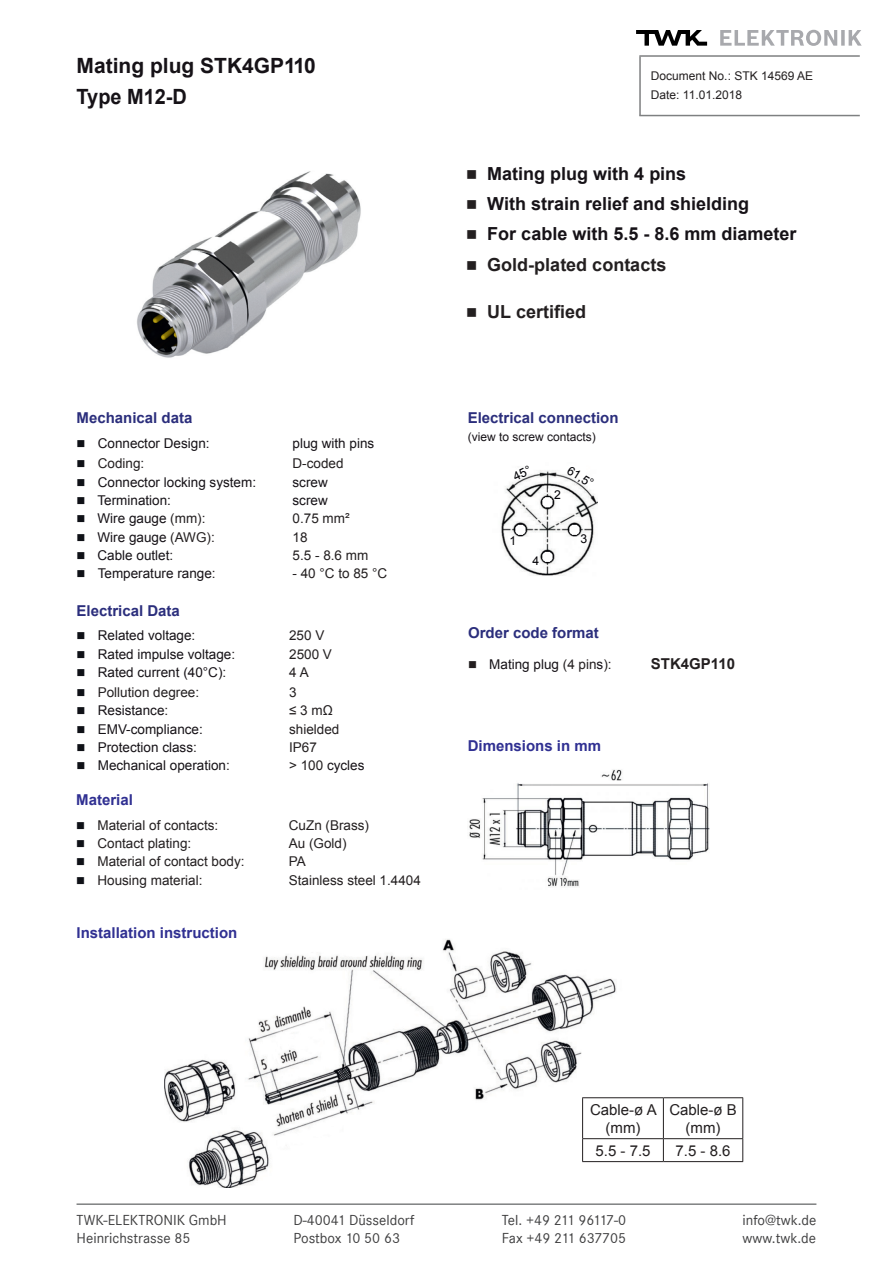
<style>
.page{position:relative;width:893px;height:1263px;background:#fff}
.page>*{position:absolute;margin:0;border:0;box-sizing:border-box;transform-origin:0 0}
.t1{font:700 21px/30.8px "Arial";color:#161217}
.t2{font:700 18px "Arial";color:#161217}
.t3{font:700 18px "Arial";color:#231f20}
.t4{font:15px "Corporate S";color:#3e3e3f}
.t5{font:700 15px "Arial";color:#2b2e7c}
.t6{font:700 15px "Arial";color:#303092}
.t7{font:15px/18px "Arial";color:#231f20;text-align:center}
.t8{font:15px "Corporate S";letter-spacing:-.065em;color:#3e3e3f}
.t9{font:700 15px "Arial";color:#231f20}
.t10{font:13.5px "Arial";color:#161217}
.t11{font:13.5px "Arial";color:#231f20}
.t12{font:12.15px "Arial";color:#010005}
.t13{font:12px/18.6px "Arial";color:#231f20}
.t14{font:12px "Arial";color:#161217}
.s1{color:#0f1117}
.s2{color:#231f20}
</style>
<div class="page">
<hr style="left:77px;top:1203px;width:739px;height:2px;background:#7e8081">
<hr style="left:639px;top:57px;width:2px;height:59px;background:#7e8081">
<hr style="left:639px;top:55px;width:221px;height:2px;background:#7e8081">
<svg style="left:636px;top:30px;width:71px;height:16px"></svg>
<svg style="left:720px;top:30px;width:142px;height:16px"></svg>
<hr style="left:639px;top:115px;width:221px;height:1px;background:#7e8081">
<img style="left:500px;top:470px;width:98px;height:106px">
<img style="left:469px;top:769px;width:241px;height:118px">
<img style="left:165px;top:939px;width:459px;height:249px">
<hr style="left:582px;top:1097px;width:81px;height:1px;background:#231f20">
<hr style="left:582px;top:1098px;width:1px;height:40px;background:#231f20">
<hr style="left:663px;top:1097px;width:80px;height:1px;background:#231f20">
<hr style="left:663px;top:1098px;width:1px;height:40px;background:#231f20">
<hr style="left:742px;top:1098px;width:1px;height:40px;background:#231f20">
<hr style="left:582px;top:1138px;width:81px;height:1px;background:#231f20">
<svg style="left:582px;top:1139px;width:1px;height:22px"></svg>
<hr style="left:663px;top:1138px;width:80px;height:1px;background:#231f20">
<svg style="left:663px;top:1139px;width:1px;height:22px"></svg>
<svg style="left:742px;top:1139px;width:1px;height:22px"></svg>
<hr style="left:582px;top:1161px;width:81px;height:1px;background:#231f20">
<hr style="left:663px;top:1161px;width:80px;height:1px;background:#231f20">
<img style="left:137px;top:171px;width:224px;height:187px">
<svg style="left:512px;top:470px;width:17px;height:11px"></svg>
<h1 class="t1" style="left:77px;top:51px;width:241px">Mating plug STK4GP110<br>Type M12-D</h1>
<p class="t5" style="left:77px;top:408px;width:117px">Mechanical data</p>
<p class="t10" style="left:77px;top:434px;width:135px"><span class="s1">■</span> Connector Design:</p>
<p class="t10" style="left:293px;top:434px;width:83px">plug with pins</p>
<p class="t11" style="left:77px;top:455px;width:69px"><span class="s1">■</span> Coding:</p>
<p class="t11" style="left:293px;top:455px;width:53px">D-coded</p>
<p class="t10" style="left:77px;top:473px;width:181px"><span class="s1">■</span> Connector locking system:</p>
<p class="t10" style="left:293px;top:473px;width:37px">screw</p>
<p class="t10" style="left:77px;top:491px;width:96px"><span class="s1">■</span> Termination:</p>
<p class="t10" style="left:293px;top:491px;width:37px">screw</p>
<p class="t10" style="left:77px;top:510px;width:130px"><span class="s1">■</span> Wire gauge <span class="s2">(mm):</span></p>
<p class="t11" style="left:293px;top:510px;width:59px">0.75 mm²</p>
<p class="t10" style="left:77px;top:528px;width:140px"><span class="s1">■</span> Wire gauge <span class="s2">(AWG):</span></p>
<p class="t11" style="left:293px;top:528px;width:17px">18</p>
<p class="t10" style="left:77px;top:546px;width:98px"><span class="s1">■</span> Cable outlet<span class="s2">:</span></p>
<p class="t11" style="left:293px;top:546px;width:77px">5.5 - 8.6 mm</p>
<p class="t10" style="left:77px;top:565px;width:141px"><span class="s1">■</span> Temperature range<span class="s2">:</span></p>
<p class="t11" style="left:293px;top:565px;width:96px">- 40 °C to 85 °C</p>
<p class="t5" style="left:77px;top:600px;width:105px">Electrical Data</p>
<p class="t10" style="left:77px;top:627px;width:120px"><span class="s1">■</span> Related voltage<span class="s2">:</span></p>
<p class="t11" style="left:289px;top:627px;width:37px">250 V</p>
<p class="t10" style="left:77px;top:645px;width:160px"><span class="s1">■</span> Rated impulse voltage<span class="s2">:</span></p>
<p class="t11" style="left:289px;top:645px;width:44px">2500 V</p>
<p class="t10" style="left:77px;top:663px;width:151px"><span class="s1">■</span> Rated current (40°C)<span class="s2">:</span></p>
<p class="t11" style="left:289px;top:663px;width:21px">4 A</p>
<p class="t11" style="left:77px;top:683px;width:124px"><span class="s1">■</span> Pollution degree:</p>
<p class="t11" style="left:289px;top:683px;width:9px">3</p>
<p class="t10" style="left:77px;top:702px;width:93px"><span class="s1">■</span> Resistance<span class="s2">:</span></p>
<p class="t11" style="left:289px;top:702px;width:45px">≤3mΩ</p>
<p class="t10" style="left:77px;top:720px;width:128px"><span class="s1">■</span> EMV-compliance:</p>
<p class="t11" style="left:289px;top:720px;width:52px">shielded</p>
<p class="t10" style="left:77px;top:738px;width:122px"><span class="s1">■</span> Protection class<span class="s2">:</span></p>
<p class="t11" style="left:289px;top:738px;width:29px">IP67</p>
<p class="t10" style="left:77px;top:757px;width:155px"><span class="s1">■</span> Mechanical operation<span class="s2">:</span></p>
<p class="t10" style="left:289px;top:757px;width:77px"><span class="s2">&gt; 100</span> cycles</p>
<p class="t6" style="left:76px;top:790px;width:58px">Material</p>
<p class="t11" style="left:76px;top:816px;width:144px"><span class="s1">■</span> Material of contacts:</p>
<p class="t11" style="left:289px;top:816px;width:82px">CuZn (Brass)</p>
<p class="t11" style="left:76px;top:834px;width:117px"><span class="s1">■</span> Contact plating:</p>
<p class="t11" style="left:289px;top:834px;width:59px">Au (Gold)</p>
<p class="t11" style="left:76px;top:853px;width:170px"><span class="s1">■</span> Material of contact body:</p>
<p class="t11" style="left:289px;top:853px;width:19px">PA</p>
<p class="t11" style="left:76px;top:871px;width:128px"><span class="s1">■</span> Housing material:</p>
<p class="t11" style="left:289px;top:871px;width:134px">Stainless steel 1.4404</p>
<p class="t6" style="left:77px;top:923px;width:162px">Installation instruction</p>
<p class="t13" style="left:651px;top:67px;width:164px">Document No.: STK 14569 AE<br>Date: 11.01.2018</p>
<h2 class="t2" style="left:466px;top:162px;width:222px"><span class="s2">■</span> Mating plug with 4 pins</h2>
<h2 class="t2" style="left:466px;top:192px;width:285px"><span class="s2">■</span> With strain relief and shielding</h2>
<h2 class="t2" style="left:466px;top:222px;width:332px"><span class="s2">■</span> For cable with 5.5 - 8.6 mm diameter</h2>
<h2 class="t3" style="left:466px;top:252px;width:202px">■ Gold-plated contacts</h2>
<h2 class="t3" style="left:466px;top:299px;width:121px">■ UL certified</h2>
<p class="t5" style="left:468px;top:408px;width:152px">Electrical connection</p>
<p class="t14" style="left:468px;top:429px;width:130px">(view to screw contacts)</p>
<p class="t12" style="left:572px;top:462px;width:30px;rotate:32deg">61,5°</p>
<p class="t12" style="left:510px;top:533px;width:8px">1</p>
<p class="t12" style="left:554px;top:487px;width:8px">2</p>
<p class="t12" style="left:533px;top:553px;width:8px">4</p>
<p class="t12" style="left:580px;top:531px;width:8px">3</p>
<p class="t5" style="left:468px;top:623px;width:132px">Order code format</p>
<p class="t10" style="left:468px;top:655px;width:145px"><span class="s2">■</span> Mating plug <span class="s2">(4 pin</span>s<span class="s2">):</span></p>
<p class="t9" style="left:651px;top:653px;width:86px">STK4GP110</p>
<p class="t6" style="left:468px;top:736px;width:135px">Dimensions in mm</p>
<p class="t7" style="left:590px;top:1100px;width:68px">Cable-ø A (mm)</p>
<p class="t7" style="left:669px;top:1100px;width:69px">Cable-ø B (mm)</p>
<p class="t7" style="left:595px;top:1141px;width:57px">5.5 - 7.5</p>
<p class="t7" style="left:676px;top:1141px;width:57px">7.5 - 8.6</p>
<p class="t4" style="left:77px;top:1211px;width:152px">TWK-ELEKTRONIK GmbH</p>
<p class="t4" style="left:293px;top:1211px;width:123px">D-40041 Düsseldorf</p>
<p class="t8" style="left:502px;top:1211px;width:126px">Tel. +49 211 96117-0</p>
<p class="t4" style="left:743px;top:1211px;width:75px">info@twk.de</p>
<p class="t4" style="left:77px;top:1229px;width:115px">Heinrichstrasse 85</p>
<p class="t4" style="left:293px;top:1229px;width:108px">Postbox 10 50 63</p>
<p class="t4" style="left:502px;top:1229px;width:126px">Fax +49 211 637705</p>
<p class="t4" style="left:743px;top:1229px;width:75px">www.twk.de</p>
</div>
